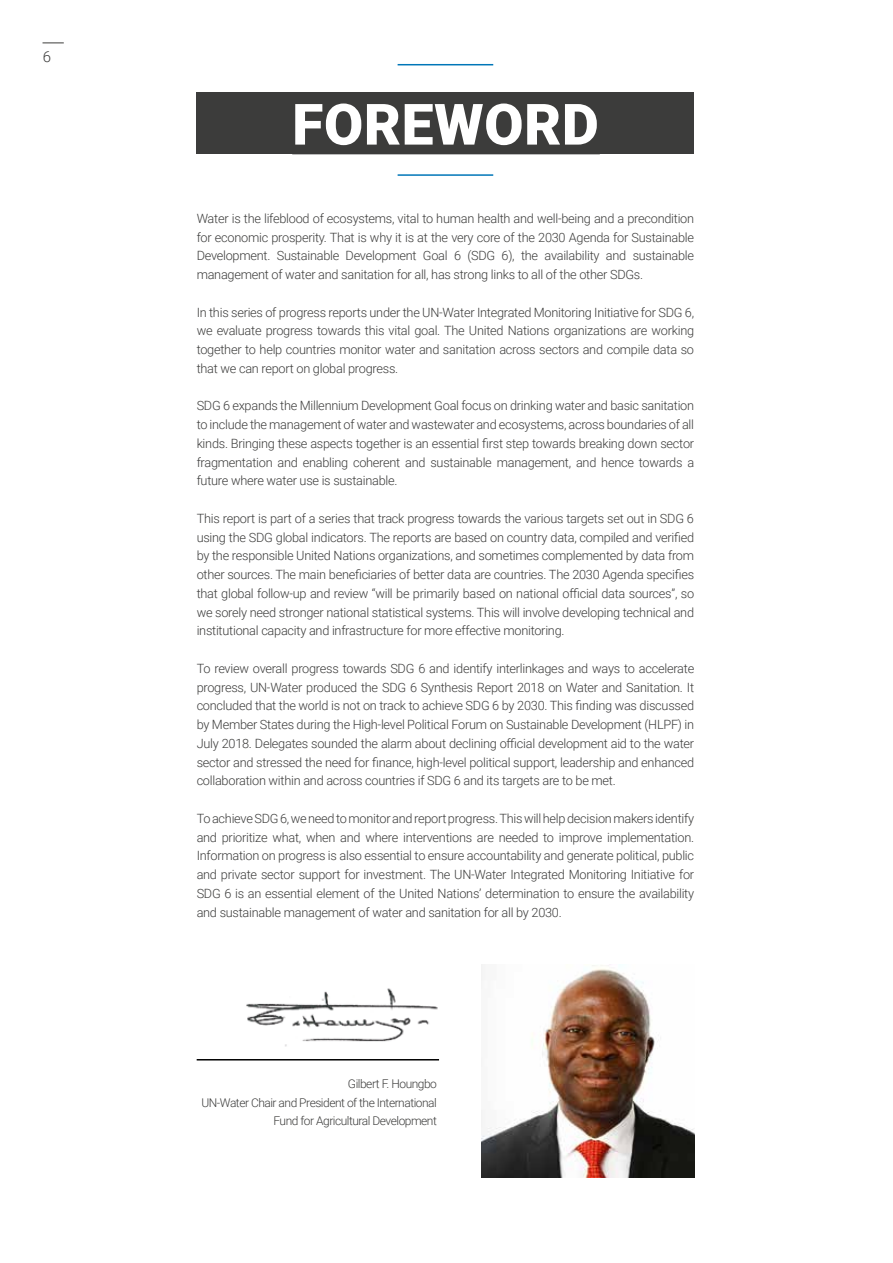
<style>
.page{position:relative;width:893px;height:1263px;background:#fff}
.page>*{position:absolute;margin:0;border:0;box-sizing:border-box;transform-origin:0 0}
.t1{font:900 57px "Roboto";letter-spacing:.01em;color:#fff}
.t2{font:300 15px "Roboto";color:#3c3c3b}
.t3{font:300 12.75px/18.8px "Roboto";letter-spacing:-.02em;color:#3c3c3b;text-align:justify}
.t4{font:300 12px/19.5px "Roboto";letter-spacing:-.04em;color:#3c3c3b;text-align:right}
</style>
<div class="page">
<svg style="left:43px;top:43px;width:21px;height:1px"></svg>
<div style="left:197px;top:92px;width:497px;height:62px;background:#3c3c3b"></div>
<img style="left:482px;top:965px;width:212px;height:212px">
<hr style="left:197px;top:1059px;width:242px;height:1px;background:#000">
<img style="left:246px;top:988px;width:192px;height:59px">
<hr style="left:398px;top:174px;width:95px;height:2px;background:#0076b8">
<hr style="left:398px;top:64px;width:95px;height:1px;background:#0076b8">
<p class="t2" style="left:43px;top:46px;width:10px">6</p>
<h1 class="t1" style="left:292px;top:84px;width:308px">FOREWORD</h1>
<p class="t3" style="left:197px;top:208px;width:499px">Water is the lifeblood of ecosystems, vital to human health and well-being and a precondition for economic prosperity. That is why it is at the very core of the 2030 Agenda for Sustainable Development. Sustainable Development Goal 6 (SDG 6), the availability and sustainable management of water and sanitation for all, has strong links to all of the other SDGs.</p>
<p class="t3" style="left:197px;top:302px;width:499px">In this series of progress reports under the UN-Water Integrated Monitoring Initiative for SDG 6, we evaluate progress towards this vital goal. The United Nations organizations are working together to help countries monitor water and sanitation across sectors and compile data so that we can report on global progress.</p>
<p class="t3" style="left:197px;top:396px;width:499px">SDG 6 expands the Millennium Development Goal focus on drinking water and basic sanitation to include the management of water and wastewater and ecosystems, across boundaries of all kinds. Bringing these aspects together is an essential first step towards breaking down sector fragmentation and enabling coherent and sustainable management, and hence towards a future where water use is sustainable.</p>
<p class="t3" style="left:197px;top:508px;width:499px">This report is part of a series that track progress towards the various targets set out in SDG 6 using the SDG global indicators. The reports are based on country data, compiled and verified by the responsible United Nations organizations, and sometimes complemented by data from other sources. The main beneficiaries of better data are countries. The 2030 Agenda specifies that global follow-up and review “will be primarily based on national official data sources”, so we sorely need stronger national statistical systems. This will involve developing technical and institutional capacity and infrastructure for more effective monitoring.</p>
<p class="t3" style="left:197px;top:658px;width:499px">To review overall progress towards SDG 6 and identify interlinkages and ways to accelerate progress, UN-Water produced the SDG 6 Synthesis Report 2018 on Water and Sanitation. It concluded that the world is not on track to achieve SDG 6 by 2030. This finding was discussed by Member States during the High-level Political Forum on Sustainable Development (HLPF) in July 2018. Delegates sounded the alarm about declining official development aid to the water sector and stressed the need for finance, high-level political support, leadership and enhanced collaboration within and across countries if SDG 6 and its targets are to be met.</p>
<p class="t3" style="left:197px;top:808px;width:499px">To achieve SDG 6, we need to monitor and report progress. This will help decision makers identify and prioritize what, when and where interventions are needed to improve implementation.<br>Information on progress is also essential to ensure accountability and generate political, public and private sector support for investment. The UN-Water Integrated Monitoring Initiative for SDG 6 is an essential element of the United Nations’ determination to ensure the availability and sustainable management of water and sanitation for all by 2030.</p>
<p class="t4" style="left:202px;top:1073px;width:237px">Gilbert F. Houngbo<br>UN-Water Chair and President of the International</p>
<p class="t4" style="left:273px;top:1110px;width:165px">Fund for Agricultural Development</p>
</div>
